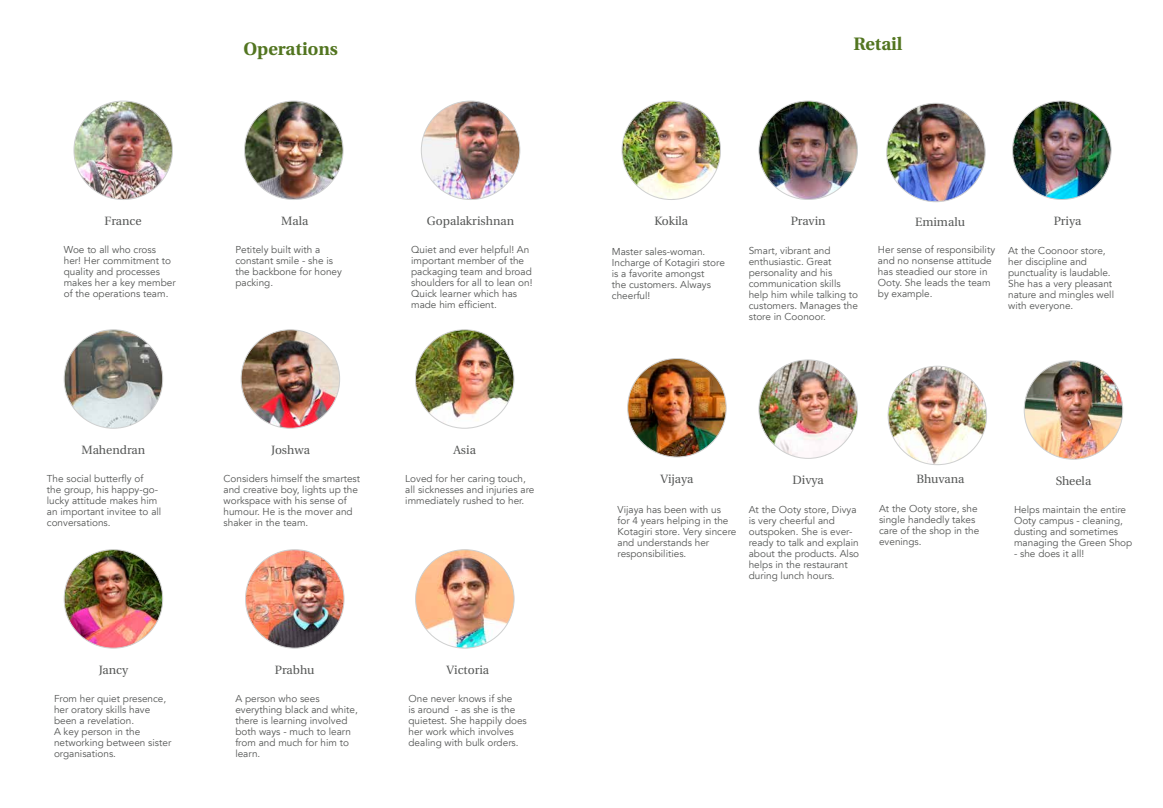
<style>
.page{position:relative;width:1163px;height:808px;background:#fff}
.page>*{position:absolute;margin:0;border:0;box-sizing:border-box;transform-origin:0 0}
.t1{font:700 18px "Heuristica";color:#527520}
.t2{font:12px "Heuristica";color:#555756}
.t3{font:10px/11px "Avenir LT";color:#555756}
</style>
<div class="page">
<img style="left:64px;top:330px;width:99px;height:98px;border-radius:49px">
<img style="left:244px;top:101px;width:99px;height:99px;border-radius:49px">
<img style="left:245px;top:550px;width:99px;height:98px;border-radius:49px">
<img style="left:64px;top:550px;width:99px;height:98px;border-radius:49px">
<img style="left:74px;top:101px;width:98px;height:99px;border-radius:49px">
<img style="left:415px;top:330px;width:99px;height:98px;border-radius:49px">
<img style="left:241px;top:330px;width:98px;height:98px;border-radius:49px">
<img style="left:421px;top:101px;width:98px;height:99px;border-radius:49px">
<img style="left:415px;top:550px;width:99px;height:98px;border-radius:49px">
<img style="left:1012px;top:101px;width:98px;height:98px;border-radius:49px">
<img style="left:886px;top:103px;width:99px;height:99px;border-radius:49px">
<img style="left:758px;top:360px;width:99px;height:98px;border-radius:49px">
<img style="left:887px;top:366px;width:99px;height:99px;border-radius:49px">
<img style="left:1024px;top:361px;width:98px;height:98px;border-radius:49px">
<img style="left:622px;top:101px;width:98px;height:99px;border-radius:49px">
<img style="left:627px;top:359px;width:99px;height:98px;border-radius:49px">
<img style="left:758px;top:101px;width:99px;height:98px;border-radius:49px">
<h1 class="t1" style="left:243px;top:34px;width:96px">Operations</h1>
<h1 class="t1" style="left:853px;top:29px;width:51px">Retail</h1>
<p class="t2" style="left:105px;top:212px;width:39px">France</p>
<p class="t3" style="left:64px;top:244px;width:113px">Woe to all who cross her! Her commitment to quality and processes makes her a key member of the operations team.</p>
<p class="t2" style="left:281px;top:212px;width:29px">Mala</p>
<p class="t3" style="left:235px;top:244px;width:108px">Petitely built with a constant smile - she is the backbone for honey packing.</p>
<p class="t2" style="left:427px;top:212px;width:89px">Gopalakrishnan</p>
<p class="t3" style="left:411px;top:244px;width:123px">Quiet and ever helpful! An important member of the packaging team and broad shoulders for all to lean on!<br>Quick learner which has made him efficient.</p>
<p class="t2" style="left:654px;top:212px;width:35px">Kokila</p>
<p class="t3" style="left:611px;top:246px;width:114px">Master sales-woman.<br>Incharge of Kotagiri store is a favorite amongst<br>the customers. Always cheerful!</p>
<p class="t2" style="left:790px;top:212px;width:36px">Pravin</p>
<p class="t3" style="left:748px;top:245px;width:111px">Smart, vibrant and enthusiastic. Great personality and his communication skills help him while talking to customers. Manages the store in Coonoor.</p>
<p class="t2" style="left:915px;top:212px;width:51px">Emimalu</p>
<p class="t2" style="left:1053px;top:212px;width:29px">Priya</p>
<p class="t3" style="left:877px;top:245px;width:119px">Her sense of responsibility and no nonsense attitude has steadied our store in<br>Ooty. She leads the team by example.</p>
<p class="t3" style="left:1007px;top:245px;width:107px">At the Coonoor store, her discipline and punctuality is laudable.<br>She has a very pleasant nature and mingles well with everyone.</p>
<p class="t2" style="left:81px;top:440px;width:65px">Mahendran</p>
<p class="t2" style="left:271px;top:440px;width:40px">Joshwa</p>
<p class="t2" style="left:453px;top:440px;width:24px">Asia</p>
<p class="t3" style="left:47px;top:473px;width:116px">The social butterfly of<br>the group, his happy-go&shy;lucky attitude makes him an important invitee to all conversations.</p>
<p class="t3" style="left:223px;top:473px;width:138px">Considers himself the smartest and creative boy, lights up the workspace with his sense of humour. He is the mover and shaker in the team.</p>
<p class="t3" style="left:405px;top:473px;width:131px">Loved for her caring touch, all sicknesses and injuries are immediately rushed to her.</p>
<p class="t2" style="left:660px;top:469px;width:35px">Vijaya</p>
<p class="t3" style="left:617px;top:504px;width:120px">Vijaya has been with us<br>for 4 years helping in the<br>Kotagiri store. Very sincere and understands her responsibilities.</p>
<p class="t2" style="left:792px;top:471px;width:33px">Divya</p>
<p class="t2" style="left:916px;top:470px;width:50px">Bhuvana</p>
<p class="t2" style="left:1055px;top:471px;width:37px">Sheela</p>
<p class="t3" style="left:878px;top:503px;width:102px">At the Ooty store, she single handedly takes care of the shop in the evenings.</p>
<p class="t3" style="left:748px;top:504px;width:112px">At the Ooty store, Divya is very cheerful and outspoken. She is ever&shy;ready to talk and explain about the products. Also helps in the restaurant during lunch hours.</p>
<p class="t3" style="left:1013px;top:505px;width:120px">Helps maintain the entire<br>Ooty campus - cleaning, dusting and sometimes managing the Green Shop</p>
<p class="t3" style="left:1013px;top:549px;width:72px">- she does it all!</p>
<p class="t2" style="left:99px;top:660px;width:31px">Jancy</p>
<p class="t3" style="left:54px;top:694px;width:119px">From her quiet presence, her oratory skills have been a revelation.<br>A key person in the networking between sister organisations.</p>
<p class="t2" style="left:275px;top:660px;width:41px">Prabhu</p>
<p class="t3" style="left:235px;top:694px;width:124px">A person who sees everything black and white, there is learning involved both ways - much to learn from and much for him to learn.</p>
<p class="t2" style="left:446px;top:660px;width:44px">Victoria</p>
<p class="t3" style="left:408px;top:694px;width:120px">One never knows if she<br>is around - as she is the quietest. She happily does her work which involves dealing with bulk orders.</p>
</div>
